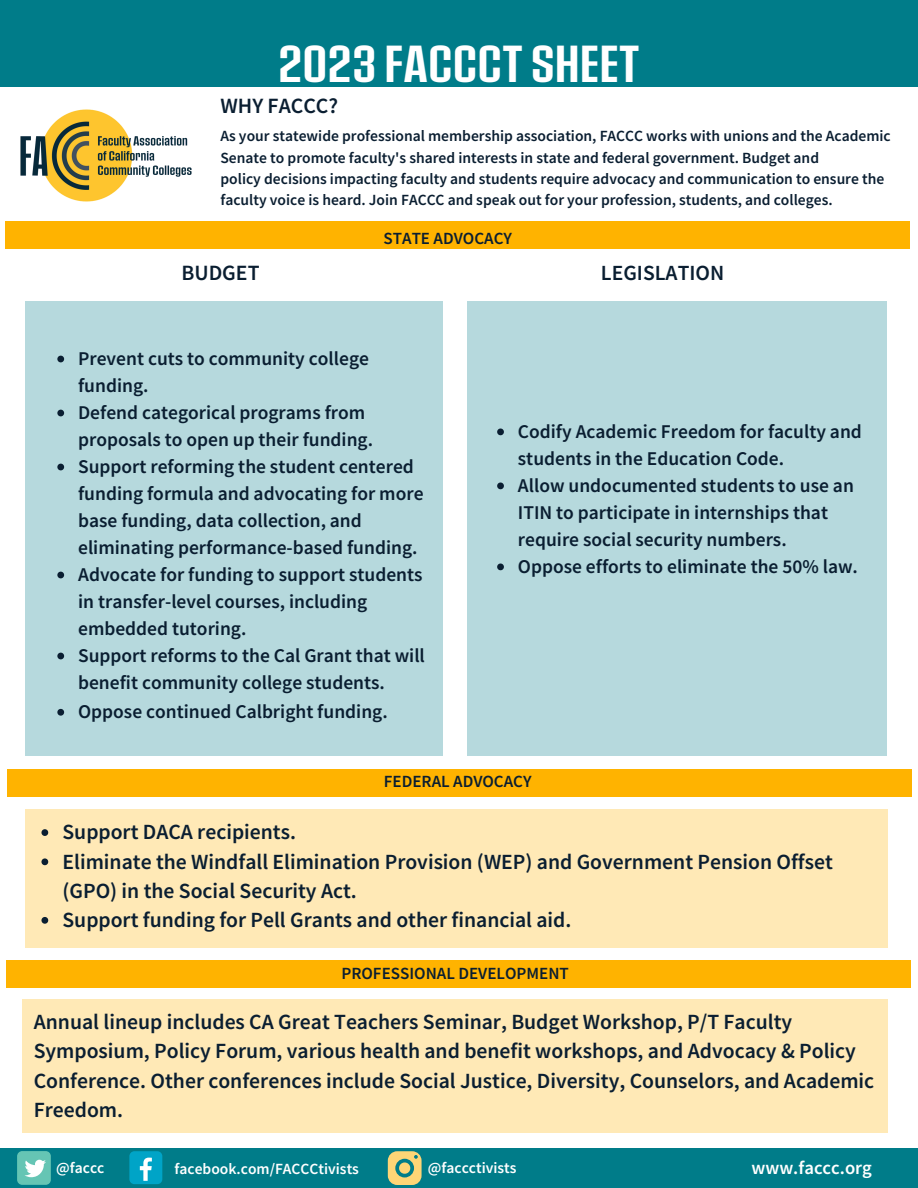
<style>
.page{position:relative;width:918px;height:1188px;background:#fff}
.page>*{position:absolute;margin:0;border:0;box-sizing:border-box;transform-origin:0 0}
.t1{font:49.8px "Pressio No.43";color:#fff}
.t2{font:600 21.75px "Source Sans Pro";color:#0a1e31}
.t3{font:600 21.6px/29.2px "Source Sans Pro";color:#0a1e31}
.t4{font:600 19.5px/27px "Source Sans Pro";color:#0a1e31}
.t5{font:600 18.75px "Source Sans Pro";color:#fff}
.t6{font:600 17.1px "Source Sans Pro";color:#0a1e31}
.t7{font:600 15.6px/21.3px "Source Sans Pro";color:#0a1e31}
.t8{font:600 15.6px "Source Sans Pro";color:#fff}
</style>
<div class="page">
<div style="left:0;top:0;width:918px;height:86px;background:#007c89"></div>
<div style="left:26px;top:302px;width:417px;height:454px;background:#b6d9dd"></div>
<div style="left:467px;top:302px;width:420px;height:454px;background:#b6d9dd"></div>
<div style="left:0;top:1148px;width:918px;height:40px;background:#007c89"></div>
<div style="left:6px;top:221px;width:904px;height:27px;background:#ffb300"></div>
<div style="left:17px;top:1151px;width:34px;height:34px;background:#65c5b4;border-radius:5px"></div>
<svg style="left:25px;top:1160px;width:21px;height:17px"></svg>
<div style="left:129px;top:1151px;width:33px;height:33px;background:#00a4c7;border-radius:5px"></div>
<svg style="left:140px;top:1158px;width:12px;height:23px"></svg>
<img style="left:5px;top:109px;width:187px;height:113px">
<div style="left:26px;top:809px;width:861px;height:139px;background:#ffe9b6"></div>
<svg style="left:41px;top:829px;width:7px;height:7px"></svg>
<svg style="left:41px;top:858px;width:7px;height:7px"></svg>
<svg style="left:41px;top:917px;width:7px;height:7px"></svg>
<svg style="left:57px;top:356px;width:7px;height:6px"></svg>
<svg style="left:57px;top:410px;width:7px;height:6px"></svg>
<svg style="left:57px;top:464px;width:7px;height:6px"></svg>
<svg style="left:57px;top:572px;width:7px;height:6px"></svg>
<svg style="left:57px;top:653px;width:7px;height:6px"></svg>
<svg style="left:57px;top:709px;width:7px;height:7px"></svg>
<svg style="left:497px;top:429px;width:7px;height:6px"></svg>
<svg style="left:497px;top:483px;width:7px;height:6px"></svg>
<svg style="left:497px;top:564px;width:7px;height:6px"></svg>
<div style="left:8px;top:769px;width:904px;height:27px;background:#ffb300"></div>
<div style="left:7px;top:960px;width:904px;height:27px;background:#ffb300"></div>
<div style="left:23px;top:1000px;width:865px;height:133px;background:#ffe9b6"></div>
<svg style="left:388px;top:1151px;width:34px;height:34px"></svg>
<h1 class="t1" style="left:278px;top:40px;width:363px">2023 FACCCT SHEET</h1>
<p class="t2" style="left:220px;top:92px;width:119px">WHY FACCC?</p>
<p class="t7" style="left:220px;top:125px;width:672px">As your statewide professional membership association, FACCC works with unions and the Academic Senate to promote faculty's shared interests in state and federal government. Budget and<br>policy decisions impacting faculty and students require advocacy and communication to ensure the faculty voice is heard. Join FACCC and speak out for your profession, students, and colleges.</p>
<p class="t2" style="left:181px;top:259px;width:80px">BUDGET</p>
<p class="t6" style="left:384px;top:227px;width:130px">STATE ADVOCACY</p>
<p class="t3" style="left:601px;top:258px;width:125px">LEGISLATION</p>
<p class="t4" style="left:78px;top:344px;width:348px">Prevent cuts to community college funding.<br>Defend categorical programs from proposals to open up their funding.<br>Support reforming the student centered funding formula and advocating for more base funding, data collection, and eliminating performance-based funding.<br>Advocate for funding to support students in transfer-level courses, including embedded tutoring.<br>Support reforms to the Cal Grant that will benefit community college students.</p>
<p class="t4" style="left:78px;top:697px;width:311px">Oppose continued Calbright funding.</p>
<p class="t4" style="left:518px;top:417px;width:346px">Codify Academic Freedom for faculty and students in the Education Code.<br>Allow undocumented students to use an ITIN to participate in internships that require social security numbers.<br>Oppose efforts to eliminate the 50% law.</p>
<p class="t6" style="left:384px;top:770px;width:149px">FEDERAL ADVOCACY</p>
<p class="t3" style="left:63px;top:817px;width:772px">Support DACA recipients.<br>Eliminate the Windfall Elimination Provision (WEP) and Government Pension Offset (GPO) in the Social Security Act.<br>Support funding for Pell Grants and other financial aid.</p>
<p class="t6" style="left:341px;top:962px;width:229px">PROFESSIONAL DEVELOPMENT</p>
<p class="t3" style="left:34px;top:1007px;width:842px">Annual lineup includes CA Great Teachers Seminar, Budget Workshop, P/T Faculty Symposium, Policy Forum, various health and benefit workshops, and Advocacy &amp; Policy Conference. Other conferences include Social Justice, Diversity, Counselors, and Academic Freedom.</p>
<p class="t8" style="left:56px;top:1158px;width:50px">@faccc</p>
<p class="t8" style="left:175px;top:1158px;width:186px">facebook.com/FACCCtivists</p>
<p class="t8" style="left:428px;top:1158px;width:90px">@faccctivists</p>
<p class="t5" style="left:751px;top:1156px;width:122px">www.faccc.org</p>
</div>
